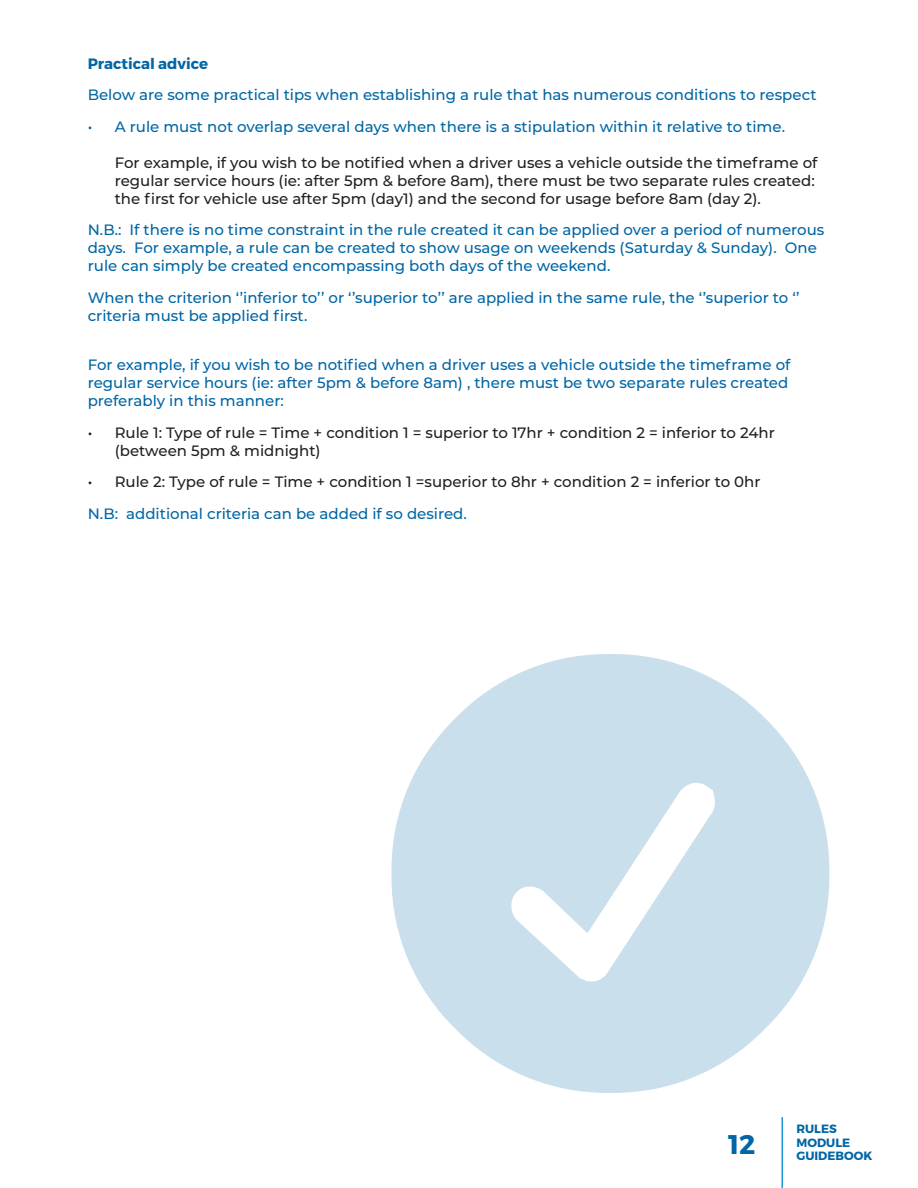
<style>
.page{position:relative;width:918px;height:1188px;background:#fff}
.page>*{position:absolute;margin:0;border:0;box-sizing:border-box;transform-origin:0 0}
.t1{font:700 27px "Montserrat";color:#0166a5}
.t2{font:500 15px/18px "Montserrat";color:#0166a5}
.t3{font:500 15px/18px "Montserrat";color:#231f20}
.t4{font:700 15px "Montserrat";color:#0166a5}
.t5{font:700 12px/13.5px "Montserrat";color:#0166a5}
</style>
<div class="page">
<hr style="left:782px;top:1117px;width:1px;height:71px;background:#1898d6">
<svg style="left:391px;top:654px;width:439px;height:439px;fill:#cadfec"></svg>
<p class="t4" style="left:88px;top:54px;width:122px">Practical advice</p>
<p class="t2" style="left:88px;top:85px;width:730px">Below are some practical tips when establishing a rule that has numerous conditions to respect</p>
<p class="t2" style="left:88px;top:117px;width:699px">• A rule must not overlap several days when there is a stipulation within it relative to time.</p>
<p class="t3" style="left:115px;top:153px;width:704px">For example, if you wish to be notified when a driver uses a vehicle outside the timeframe of regular service hours (ie: after 5pm &amp; before 8am), there must be two separate rules created: the first for vehicle use after 5pm (day1) and the second for usage before 8am (day 2).</p>
<p class="t2" style="left:88px;top:220px;width:738px">N.B.: If there is no time constraint in the rule created it can be applied over a period of numerous days. For example, a rule can be created to show usage on weekends (Saturday &amp; Sunday). One rule can simply be created encompassing both days of the weekend.</p>
<p class="t2" style="left:88px;top:288px;width:713px">When the criterion ‘’inferior to’’ or ‘’superior to’’ are applied in the same rule, the ‘’superior to ‘’ criteria must be applied first.</p>
<p class="t2" style="left:88px;top:355px;width:704px">For example, if you wish to be notified when a driver uses a vehicle outside the timeframe of regular service hours (ie: after 5pm &amp; before 8am) , there must be two separate rules created preferably in this manner:</p>
<p class="t3" style="left:115px;top:423px;width:662px;text-indent:-27px">• Rule 1: Type of rule = Time + condition 1 = superior to 17hr + condition 2 = inferior to 24hr (between 5pm &amp; midnight)</p>
<p class="t3" style="left:88px;top:472px;width:674px">• Rule 2: Type of rule = Time + condition 1 =superior to 8hr + condition 2 = inferior to 0hr</p>
<p class="t2" style="left:88px;top:504px;width:381px">N.B: additional criteria can be added if so desired.</p>
<h1 class="t1" style="left:728px;top:1127px;width:29px">12</h1>
<p class="t5" style="left:796px;top:1122px;width:77px">RULES<br>MODULE<br>GUIDEBOOK</p>
</div>
